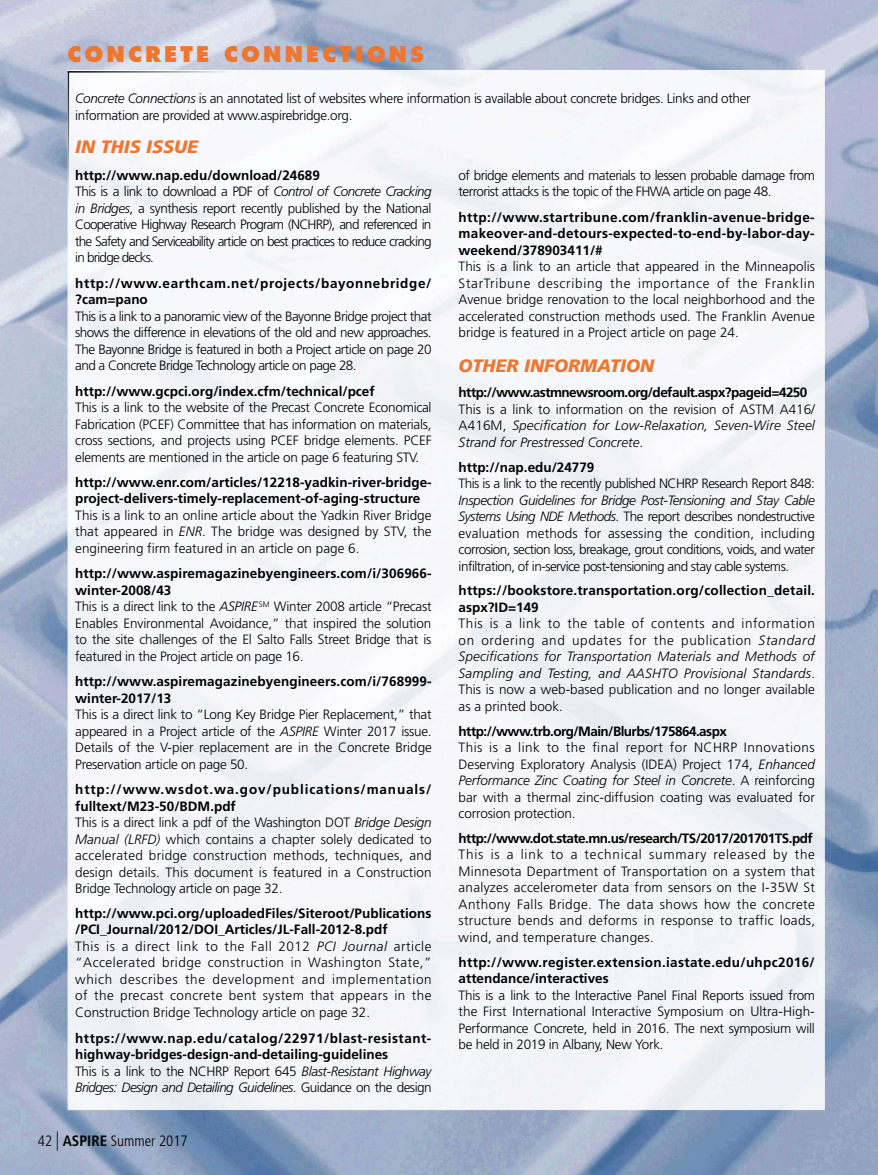
<style>
.page{position:relative;width:878px;height:1175px;background:#fff}
.page>*{position:absolute;margin:0;border:0;box-sizing:border-box;transform-origin:0 0}
.t1{font:800 21px "Futura Std";letter-spacing:.15em;color:#ef762e}
.t2{font:italic 900 18px "Frutiger LT Std";color:#ef762e}
.t3{font:300 condensed 15px "Frutiger LT Std";color:#000}
.t4{font:300 13.5px/16.5px "Frutiger LT Std";letter-spacing:-.015em;color:#000}
.t5{font:300 13.5px/16.5px "Frutiger LT Std";letter-spacing:-.04em;color:#000}
.t6{font:300 13.5px/16.5px "Frutiger LT Std";letter-spacing:.035em;color:#000}
.t7{font:300 13.5px/16.5px "Frutiger LT Std";letter-spacing:.045em;color:#000}
.t8{font:300 13.5px/16.5px "Frutiger LT Std";letter-spacing:.02em;color:#000}
.t9{font:300 13.5px/16.5px "Frutiger LT Std";letter-spacing:-.06em;color:#000}
.t10{font:700 13.5px/16.5px "Frutiger LT Std";color:#000}
.t11{font:italic 300 13.5px/16.5px "Frutiger LT Std";letter-spacing:.01em;color:#000}
.s1{font-style:italic}
.s2{font-weight:700}
.s3{font-weight:300}
.s4{font-weight:300;font-style:italic}
.s5{font-size:19.5px}
.s6{font-weight:700;font-style:normal}
.s7{font-style:normal}
</style>
<div class="page">
<img style="left:0;top:0;width:878px;height:1174px">
<p class="t1" style="left:68px;top:43px;width:358px">CONCRETE CONNECTIONS</p>
<p class="t4" style="left:75px;top:91px;width:677px"><span class="s1">Concrete Connections</span> is an annotated list of websites where information is available about concrete bridges. Links and other information are prov ided at www.aspirebridge.org.</p>
<p class="t2" style="left:75px;top:136px;width:124px">IN THIS ISSUE</p>
<p class="t9" style="left:75px;top:168px;width:358px"><span class="s2">http://www.nap.edu/download/24689<br></span>This is a link to download a PDF of <span class="s1">Control of Concrete Cracking in Bridges</span>, a synthesis report recently published by the National Cooperative Highway Research Program (NCHRP), and referenced in the Safety and Serviceability article on best practices to reduce cracking in bridge decks.</p>
<p class="t5" style="left:75px;top:276px;width:358px"><span class="s2">http://www.earthcam.net/projects/bayonnebridge/ ?cam=pano<br></span>This is a link to a panoramic view of the Bayonne Bridge project that shows the difference in elevations of the old and new approaches.<br>The Bayonne Bridge is featured in both a Project article on page 20 and a Concrete Bridge Technology article on page 28.</p>
<p class="t4" style="left:75px;top:384px;width:358px"><span class="s2">http://www.gcpci.org/index.cfm/technical/pcef<br></span>This is a link to the website of the Precast Concrete Economical Fabrication (PCEF) Committee that has information on materials, cross sections, and projects using PCEF bridge elements. PCEF elements are mentioned in the article on page 6 featuring STV.</p>
<p class="t4" style="left:75px;top:474px;width:358px"><span class="s2">http://www.enr.com/articles/12218-yadkin-river-bridge&shy;project-delivers-timely-replacement-of-aging-structure </span>This is a link to an online article about the Yadkin River Bridge that appeared in <span class="s1">ENR</span>. The bridge was designed by STV, the engineering firm featured in an article on page 6.</p>
<p class="t4" style="left:75px;top:566px;width:358px"><span class="s2">http://www.aspiremagazinebyengineers.com/i/306966- winter-2008/43<br></span>This is a direct link to the <span class="s1">ASPIRE</span> <sup>SM</sup> Winter 2008 article “Precast Enables Environmental Avoidance,” that inspired the solution to the site challenges of the El Salto Falls Street Bridge that is featured in the Project article on page 16.</p>
<p class="t4" style="left:75px;top:674px;width:358px"><span class="s2">http://www.aspiremagazinebyengineers.com/i/768999- winter-2017/13<br></span>This is a direct link to “Long Key Bridge Pier Replacement,” that appeared in a Project article of the <span class="s1">ASPIRE</span> Winter 2017 issue.<br>Details of the V-pier replacement are in the Concrete Bridge Preservation article on page 50.</p>
<p class="t4" style="left:75px;top:782px;width:358px"><span class="s2">http://www.wsdot.wa.gov/publications/manuals/ fulltext/M23-50/BDM.pdf<br></span>This is a direct link a pdf of the Washington DOT <span class="s1">Bridge Design Manual (LRFD)</span> which contains a chapter solely dedicated to accelerated bridge construction methods, techniques, and design details. This document is featured in a Construction Bridge Technology article on page 32.</p>
<p class="t6" style="left:75px;top:906px;width:358px"><span class="s2">http://www.pci.org/uploadedFiles/Siteroot/Publications /PCI_Journal/2012/DOI_Articles/JL-Fall-2012-8.pdf<br></span>This is a direct link to the Fall 2012 <span class="s1">PCI Journal</span> article “Accelerated bridge construction in Washington State,” which describes the development and implementation of the precast concrete bent system that appears in the Construction Bridge Technology article on page 32.</p>
<p class="t10" style="left:75px;top:1030px;width:358px">https://www.nap.edu/catalog/22971/blast-resistant&shy;highway-bridges-design-and-detailing-guidelines<br><span class="s3">This is a link to the NCHRP Report 645</span> <span class="s4">Blast-Resistant Highway Bridges: Design and Detailing Guidelines</span><span class="s3">. Guidance on the design</span></p>
<p class="t3" style="left:38px;top:1132px;width:151px">42 <span class="s5">|</span> <span class="s2">ASPIRE</span> Summer 2017</p>
<p class="t5" style="left:458px;top:168px;width:358px">of bridge elements and materials to lessen probable damage from terrorist attacks is the topic of the FHWA article on page 48.</p>
<p class="t4" style="left:458px;top:210px;width:358px"><span class="s2">http://www.startribune.com/franklin-avenue-bridge&shy;makeover-and-detours-expected-to-end-by-labor-day&shy;weekend/378903411/#<br></span>This is a link to an article that appeared in the Minneapolis StarTribune describing the importance of the Franklin Avenue bridge renovation to the local neighborhood and the accelerated construction methods used. The Franklin Avenue bridge is featured in a Project article on page 24.</p>
<p class="t2" style="left:458px;top:355px;width:197px">OTHER INFORMATION</p>
<p class="t11" style="left:458px;top:385px;width:358px"><span class="s6">http://www.astmnewsroom.org/default.aspx?pageid=4250<br></span><span class="s7">This is a link to information on the revision of ASTM A416/ A416M,</span> Specification for Low-Relaxation, Seven-Wire Steel Strand for Prestressed Concrete<span class="s7">.</span></p>
<p class="t5" style="left:458px;top:459px;width:358px"><span class="s2">http://nap.edu/24779<br></span>This is a link to the recently published NCHRP Research Report 848:<br><span class="s1">Inspection Guidelines for Bridge Post-Tensioning and Stay Cable Systems Using NDE Methods</span>. The report describes nondestructive evaluation methods for assessing the condition, including corrosion, section loss, breakage, grout conditions, voids, and water infiltration, of in-service post-tensioning and stay cable systems.</p>
<p class="t7" style="left:458px;top:583px;width:358px"><span class="s2">https://bookstore.transportation.org/collection_detail. aspx?ID=149<br></span>This is a link to the table of contents and information on ordering and updates for the publication <span class="s1">Standard Specifications for Transportation Materials and Methods of Sampling and Testing, and AASHTO Provisional Standards</span>.<br>This is now a web-based publication and no longer available as a printed book.</p>
<p class="t4" style="left:458px;top:723px;width:358px"><span class="s2">http://www.trb.org/Main/Blurbs/175864.aspx<br></span>This is a link to the final report for NCHRP Innovations Deserving Exploratory Analysis (IDEA) Project 174, <span class="s1">Enhanced Performance Zinc Coating for Steel in Concrete</span>. A reinforcing bar with a thermal zinc-diffusion coating was evaluated for corrosion protection.</p>
<p class="t8" style="left:458px;top:831px;width:358px"><span class="s2">http://www.dot.state.mn.us/research/TS/2017/201701TS.pdf </span>This is a link to a technical summary released by the Minnesota Department of Transportation on a system that analyzes accelerometer data from sensors on the I-35W St Anthony Falls Bridge. The data shows how the concrete structure bends and deforms in response to traffic loads, wind, and temperature changes.</p>
<p class="t4" style="left:458px;top:954px;width:358px"><span class="s2">http://www.register.extension.iastate.edu/uhpc2016/ attendance/interactives<br></span>This is a link to the Interactive Panel Final Reports issued from the First International Interactive Symposium on Ultra-High-Performance Concrete, held in 2016. The next symposium will be held in 2019 in Albany, New York.</p>
</div>
